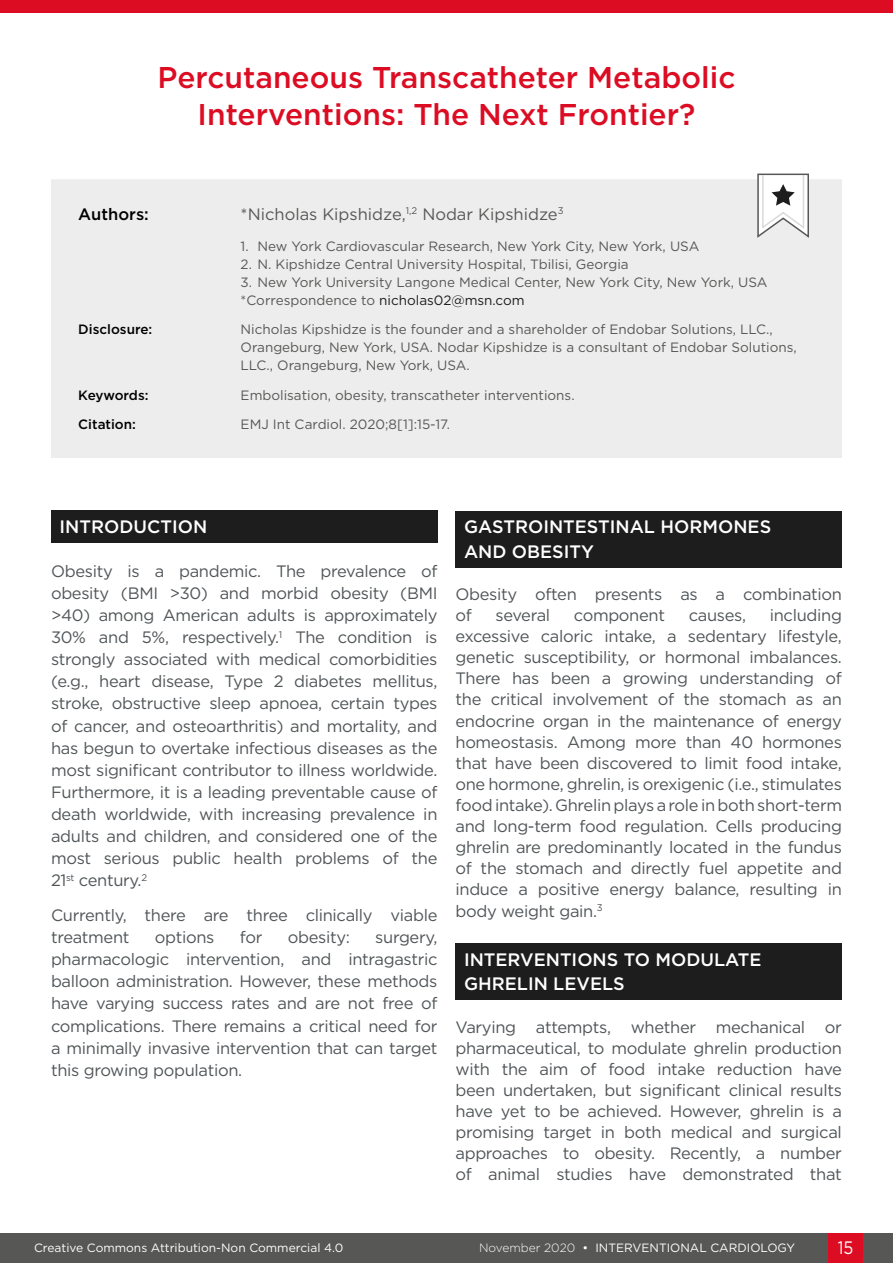
<style>
.page{position:relative;width:893px;height:1263px;background:#fff}
.page>*{position:absolute;margin:0;border:0;box-sizing:border-box;transform-origin:0 0}
.t1{font:500 30px/37.5px "Gotham";color:#dc0c23;text-align:center}
.H1__Heading_1{font:500 18px/24.2px "Gotham";color:#fff}
.t2{font:18px "Gotham";color:#fff;scale:.9 1}
.Body_Text{font:16.5px/21.1px "Gotham";letter-spacing:-.02em;color:#515558;text-align:justify}
.t3{font:16.5px "Gotham";color:#575756}
.Article_Details__Aut{font:500 16.5px "Gotham";color:#000}
.Article_Details_Body{font:13.5px/18px "Gotham";color:#575756}
.t4{font:13.5px "Gotham";color:#1d1d1d}
.Article_Details_Head{font:500 13.5px "Gotham";color:#000}
.t5{font:12px "Gotham";color:#fff}
.s1{color:#575756}
.s2{font-weight:300}
</style>
<div class="page">
<div style="left:0;top:1233px;width:893px;height:30px;background:#575756"></div>
<div style="left:829px;top:1233px;width:34px;height:30px;background:#dc0c23"></div>
<div style="left:51px;top:510px;width:386px;height:33px;background:#1d1d1d"></div>
<div style="left:455px;top:510px;width:387px;height:57px;background:#1d1d1d"></div>
<div style="left:455px;top:943px;width:387px;height:57px;background:#1d1d1d"></div>
<div style="left:51px;top:179px;width:791px;height:279px;background:#ededed"></div>
<svg style="left:757px;top:173px;width:53px;height:66px"></svg>
<div style="left:0;top:0;width:893px;height:13px;background:#dc0c23"></div>
<p class="t1" style="left:157px;top:58px;width:579px">Percutaneous Transcatheter Metabolic<br>Interventions: The Next Frontier?</p>
<p class="Article_Details__Aut" style="left:78px;top:203px;width:72px">Authors:</p>
<p class="t3" style="left:241px;top:203px;width:324px">*Nicholas Kipshidze,<sup>1,2</sup> Nodar Kipshidze<sup>3</sup></p>
<p class="Article_Details_Body" style="left:241px;top:236px;width:460px">1. New York Cardiovascular Research, New York City, New York, USA</p>
<p class="Article_Details_Body" style="left:241px;top:254px;width:390px">2. N. Kipshidze Central University Hospital, Tbilisi, Georgia</p>
<p class="Article_Details_Body" style="left:241px;top:272px;width:528px">3. New York University Langone Medical Center, New York City, New York, USA</p>
<p class="t4" style="left:241px;top:291px;width:286px"><span class="s1">*Correspondence to</span> nicholas02@msn.com</p>
<p class="Article_Details_Head" style="left:78px;top:320px;width:76px">Disclosure:</p>
<p class="Article_Details_Body" style="left:241px;top:320px;width:558px">Nicholas Kipshidze is the founder and a shareholder of Endobar Solutions, LLC.,<br>Orangeburg, New York, USA. Nodar Kipshidze is a consultant of Endobar Solutions,<br>LLC., Orangeburg, New York, USA.</p>
<p class="Article_Details_Head" style="left:78px;top:386px;width:72px">Keywords:</p>
<p class="Article_Details_Body" style="left:241px;top:386px;width:335px">Embolisation, obesity, transcatheter interventions.</p>
<p class="Article_Details_Head" style="left:78px;top:416px;width:59px">Citation:</p>
<p class="Article_Details_Body" style="left:241px;top:415px;width:211px">EMJ Int Cardiol. 2020;8[1]:15-17.</p>
<p class="H1__Heading_1" style="left:60px;top:515px;width:149px">INTRODUCTION</p>
<p class="Body_Text" style="left:51px;top:560px;width:388px;line-height:22px">Obesity is a pandemic. The prevalence of obesity (BMI &gt;30) and morbid obesity (BMI &gt;40) among American adults is approximately 30% and 5%, respectively.<sup>1</sup> The condition is strongly associated with medical comorbidities (e.g., heart disease, Type 2 diabetes mellitus, stroke, obstructive sleep apnoea, certain types of cancer, and osteoarthritis) and mortality, and has begun to overtake infectious diseases as the most significant contributor to illness worldwide.<br>Furthermore, it is a leading preventable cause of death worldwide, with increasing prevalence in adults and children, and considered one of the most serious public health problems of the 21<sup>st</sup> century.<sup>2</sup></p>
<p class="Body_Text" style="left:51px;top:904px;width:388px;line-height:22px">Currently, there are three clinically viable treatment</p>
<p class="Body_Text" style="left:155px;top:926px;width:61px">options</p>
<p class="Body_Text" style="left:240px;top:926px;width:24px">for</p>
<p class="Body_Text" style="left:288px;top:926px;width:64px">obesity:</p>
<p class="Body_Text" style="left:51px;top:926px;width:388px;line-height:22px;text-indent:324px">surgery, pharmacologic intervention, and intragastric balloon administration. However, these methods have varying success rates and are not free of complications. There remains a critical need for a minimally invasive intervention that can target this growing population.</p>
<p class="H1__Heading_1" style="left:464px;top:515px;width:309px">GASTROINTESTINAL HORMONES<br>AND OBESITY</p>
<p class="Body_Text" style="left:455px;top:583px;width:388px">Obesity often presents as a combination of</p>
<p class="Body_Text" style="left:455px;top:604px;width:388px;text-indent:314px">including excessive caloric intake, a sedentary lifestyle, genetic susceptibility, or hormonal imbalances.<br>There has been a growing understanding of the critical involvement of the stomach as an endocrine organ in the maintenance of energy homeostasis. Among more than 40 hormones that have been discovered to limit food intake, one hormone, ghrelin, is orexigenic (i.e., stimulates food intake). Ghrelin plays a role in both short-term and long-term food regulation. Cells producing ghrelin are predominantly located in the fundus of the stomach and directly fuel appetite and induce a positive energy balance, resulting in body weight gain.<sup>3</sup></p>
<p class="H1__Heading_1" style="left:464px;top:947px;width:299px">INTERVENTIONS TO MODULATE<br>GHRELIN LEVELS</p>
<p class="Body_Text" style="left:455px;top:1016px;width:388px">Varying attempts, whether mechanical or pharmaceutical, to modulate ghrelin production with the aim of food intake reduction have been undertaken, but significant clinical results have yet to be achieved. However, ghrelin is a promising target in both medical and surgical approaches to obesity. Recently, a number of animal studies have demonstrated that</p>
<p class="Body_Text" style="left:495px;top:604px;width:56px">several</p>
<p class="Body_Text" style="left:574px;top:604px;width:93px">component</p>
<p class="Body_Text" style="left:689px;top:604px;width:59px">causes,</p>
<p class="t5" style="left:34px;top:1240px;width:311px">Creative Commons Attribution-Non Commercial 4.0</p>
<p class="t5" style="left:479px;top:1240px;width:318px"><span class="s2">November 2020</span> • INTERVENTIONAL CARDIOLOGY</p>
<p class="t2" style="left:838px;top:1236px;width:19px">15</p>
</div>
